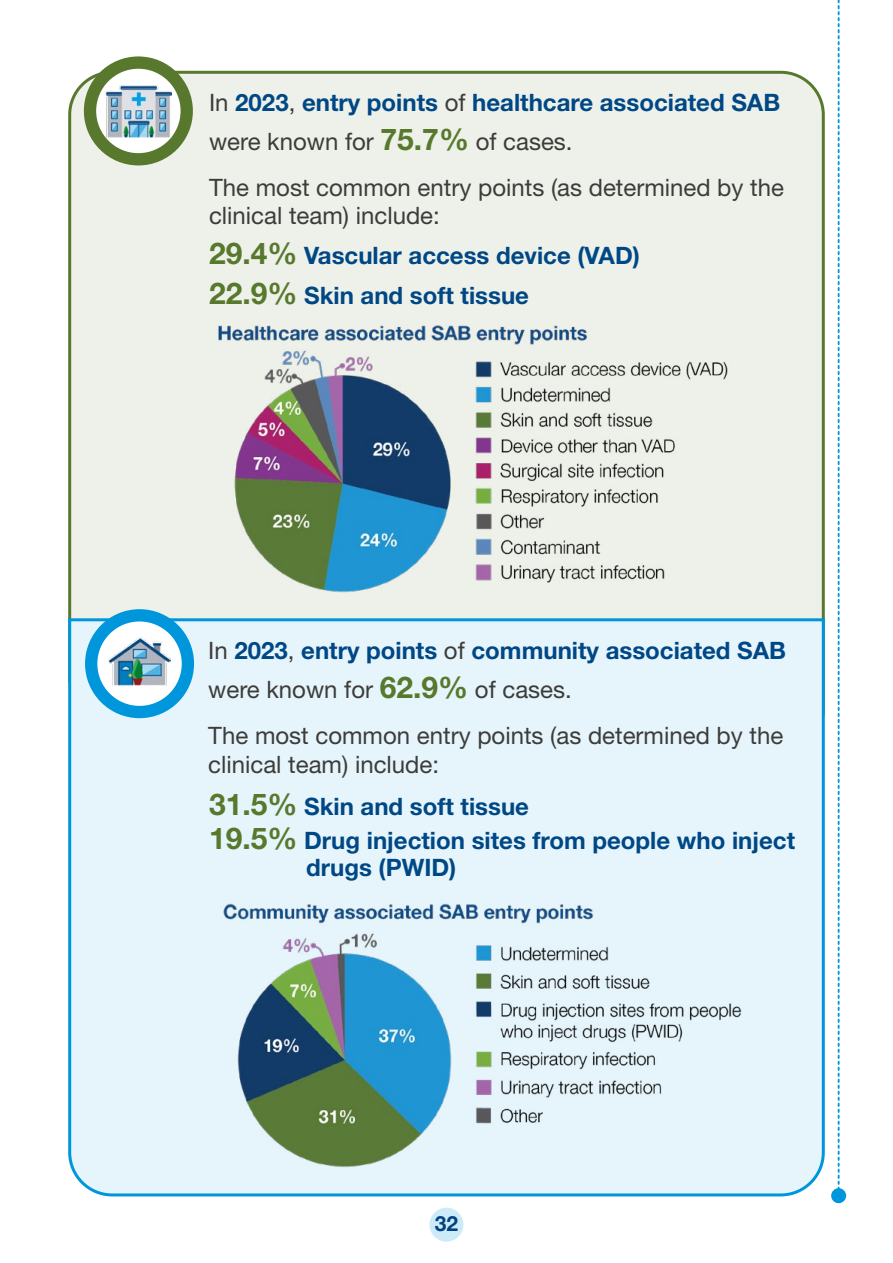
<style>
.page{position:relative;width:893px;height:1263px;background:#fff}
.page>*{position:absolute;margin:0;border:0;box-sizing:border-box;transform-origin:0 0}
.Key_stat_body_text{font:700 24px/39px "Helvetica Neue LT Std";color:#004785}
.Key_stat_body_text-2{font:24px/28.8px "Helvetica Neue LT Std";color:#3c3c3b}
.t1{font:700 21px "Helvetica Neue LT Std";color:#004380}
.s1{font-weight:400;color:#3c3c3b}
.s2{font-size:30px;color:#58792d}
</style>
<div class="page">
<div style="left:429px;top:1208px;width:34px;height:33px;background:#cceaf8;border-radius:50%"></div>
<div style="left:68px;top:69px;width:757px;height:548px;background:#eef1ea"></div>
<div style="left:68px;top:617px;width:757px;height:580px;background:#e6f5fb"></div>
<div style="left:84px;top:56px;width:109px;height:109px;background:#58792d;border-radius:50%"></div>
<div style="left:95px;top:68px;width:86px;height:86px;background:#fff;border-radius:50%"></div>
<div style="left:95px;top:67px;width:87px;height:88px;border:2px solid #58792d;border-radius:50%"></div>
<img style="left:106px;top:86px;width:65px;height:52px">
<svg style="left:838px;top:0;width:2px;height:1188px"></svg>
<div style="left:831px;top:1188px;width:15px;height:15px;background:#0096dc;border-radius:50%"></div>
<div style="left:85px;top:609px;width:109px;height:109px;background:#0096dc;border-radius:50%"></div>
<div style="left:97px;top:621px;width:86px;height:86px;background:#fff;border-radius:50%"></div>
<div style="left:96px;top:620px;width:87px;height:87px;border:2px solid #0096dc;border-radius:50%"></div>
<img style="left:108px;top:638px;width:63px;height:47px">
<img style="left:210px;top:319px;width:598px;height:283px">
<img style="left:213px;top:898px;width:591px;height:279px">
<p class="Key_stat_body_text" style="left:209px;top:82px;width:573px"><span class="s1">In</span> 2023<span class="s1">,</span> entry points <span class="s1">of</span> healthcare associated SAB <span class="s1">were known for</span> <span class="s2">75.7%</span> <span class="s1">of cases.</span></p>
<p class="Key_stat_body_text-2" style="left:209px;top:172px;width:576px">The most common entry points (as determined by the clinical team) include:</p>
<p class="Key_stat_body_text" style="left:209px;top:235px;width:432px"><span class="s2">29.4%</span> Vascular access device (VAD)</p>
<p class="Key_stat_body_text" style="left:209px;top:276px;width:321px"><span class="s2">22.9%</span> Skin and soft tissue</p>
<p class="Key_stat_body_text" style="left:208px;top:631px;width:579px"><span class="s1">In</span> 2023<span class="s1">,</span> entry points <span class="s1">of</span> community associated SAB <span class="s1">were known for</span> <span class="s2">62.9%</span> <span class="s1">of cases.</span></p>
<p class="Key_stat_body_text-2" style="left:208px;top:721px;width:576px">The most common entry points (as determined by the clinical team) include:</p>
<p class="Key_stat_body_text" style="left:209px;top:786px;width:321px"><span class="s2">31.5%</span> Skin and soft tissue</p>
<p class="Key_stat_body_text" style="left:306px;top:826px;width:490px;line-height:27.6px;text-indent:-97px"><span class="s2">19.5%</span> Drug injection sites from people who inject drugs (PWID)</p>
<p class="t1" style="left:435px;top:1210px;width:25px">32</p>
</div>
